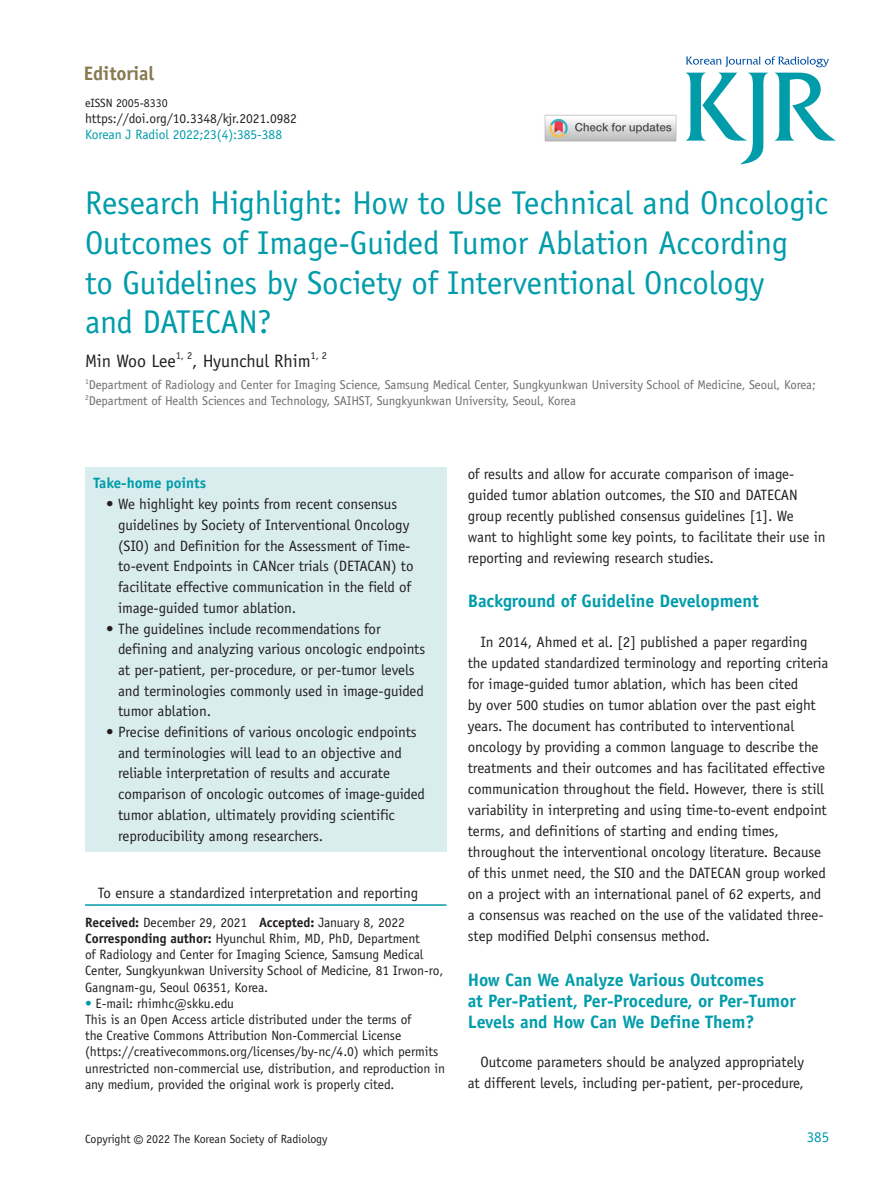
<style>
.page{position:relative;width:893px;height:1191px;background:#fff}
.page>*{position:absolute;margin:0;border:0;box-sizing:border-box;transform-origin:0 0}
.t1{font:33px/39.6px "Officina Sans Std";letter-spacing:-.005em;color:#009caa}
.t2{font:700 19.5px "Officina Sans Std";letter-spacing:-.005em;color:#887a51}
.t3{font:700 18px/21px "Officina Sans Std";letter-spacing:-.005em;color:#009caa}
.t4{font:18px "Officina Sans Std";letter-spacing:-.005em;color:#231f20}
.t5{font:15px/21px "Officina Sans Std";letter-spacing:-.005em;color:#231f20}
.t6{font:700 15px "Officina Sans Std";letter-spacing:-.005em;color:#009caa}
.t7{font:15px "Officina Sans Std";color:#009caa}
.t8{font:13.5px/16.2px "Officina Sans Std";letter-spacing:-.005em;color:#231f20}
.t9{font:13.5px "Officina Sans Std";letter-spacing:-.005em;color:#009caa}
.t10{font:12.75px/15.3px "Officina Sans Std";letter-spacing:-.005em;color:#6c6d70}
.t11{font:12px "Officina Sans Std";letter-spacing:-.005em;color:#231f20}
.s1{font-weight:700}
.s2{color:#009caa}
.s3{font-family:"Arial"}
</style>
<div class="page">
<svg style="left:686px;top:73px;width:150px;height:91px"></svg>
<svg style="left:686px;top:56px;width:143px;height:11px"></svg>
<img style="left:544px;top:114px;width:133px;height:28px">
<div style="left:85px;top:467px;width:361px;height:384px;background:#d9edef"></div>
<hr style="left:85px;top:904px;width:361px;height:1px;background:#009caa">
<h2 class="t2" style="left:84px;top:61px;width:72px">Editorial</h2>
<p class="t11" style="left:85px;top:96px;width:84px">eISSN 2005-8330</p>
<p class="t8" style="left:85px;top:110px;width:213px">https://doi.org/10.3348/kjr.2021.0982</p>
<p class="t9" style="left:85px;top:127px;width:199px">Korean J Radiol 2022;23(4):385-388</p>
<h1 class="t1" style="left:85px;top:183px;width:745px">Research Highlight: How to Use Technical and Oncologic Outcomes of Image-Guided Tumor Ablation According<br>to Guidelines by Society of Interventional Oncology<br>and DATECAN?</h1>
<p class="t4" style="left:85px;top:350px;width:244px">Min Woo Lee<sup>1,</sup> <sup>2</sup>, Hyunchul Rhim<sup>1,</sup> <sup>2</sup></p>
<p class="t10" style="left:85px;top:377px;width:732px"><sup>1</sup>Department of Radiology and Center for Imaging Science, Samsung Medical Center, Sungkyunkwan University School of Medicine, Seoul, Korea;<br><sup>2</sup>Department of Health Sciences and Technology, SAIHST, Sungkyunkwan University, Seoul, Korea</p>
<p class="t6" style="left:94px;top:474px;width:114px">Take-home points</p>
<p class="t5" style="left:118px;top:494px;width:297px;text-indent:-12px">• We highlight key points from recent consensus guidelines by Society of Interventional Oncology (SIO) and Definition for the Assessment of Time&shy;to-event Endpoints in CANcer trials (DETACAN) to facilitate effective communication in the field of image-guided tumor ablation.</p>
<p class="t5" style="left:118px;top:618px;width:309px;text-indent:-12px">• The guidelines include recommendations for defining and analyzing various oncologic endpoints at per-patient, per-procedure, or per-tumor levels and terminologies commonly used in image-guided tumor ablation.</p>
<p class="t5" style="left:118px;top:721px;width:308px;text-indent:-12px">• Precise definitions of various oncologic endpoints and terminologies will lead to an objective and reliable interpretation of results and accurate comparison of oncologic outcomes of image-guided tumor ablation, ultimately providing scientific reproducibility among researchers.</p>
<p class="t5" style="left:98px;top:882px;width:322px">To ensure a standardized interpretation and reporting</p>
<p class="t8" style="left:85px;top:914px;width:360px"><span class="s1">Received:</span> December 29, 2021 <span class="s1">Accepted:</span> January 8, 2022<br><span class="s1">Corresponding author:</span> Hyunchul Rhim, MD, PhD, Department<br>of Radiology and Center for Imaging Science, Samsung Medical Center, Sungkyunkwan University School of Medicine, 81 Irwon-ro, Gangnam-gu, Seoul 06351, Korea.</p>
<p class="t8" style="left:85px;top:995px;width:362px"><span class="s2">•</span> E-mail: rhimhc@skku.edu<br>This is an Open Access article distributed under the terms of<br>the Creative Commons Attribution Non-Commercial License (https://creativecommons.org/licenses/by-nc/4.0) which permits unrestricted non-commercial use, distribution, and reproduction in any medium, provided the original work is properly cited.</p>
<p class="t5" style="left:468px;top:463px;width:359px">of results and allow for accurate comparison of image&shy;guided tumor ablation outcomes, the SIO and DATECAN group recently published consensus guidelines [1]. We want to highlight some key points, to facilitate their use in reporting and reviewing research studies.</p>
<p class="t3" style="left:468px;top:590px;width:293px">Background of Guideline Development</p>
<p class="t5" style="left:468px;top:631px;width:362px;text-indent:13px">In 2014, Ahmed et al. [2] published a paper regarding the updated standardized terminology and reporting criteria for image-guided tumor ablation, which has been cited<br>by over 500 studies on tumor ablation over the past eight years. The document has contributed to interventional oncology by providing a common language to describe the treatments and their outcomes and has facilitated effective communication throughout the field. However, there is still variability in interpreting and using time-to-event endpoint terms, and definitions of starting and ending times, throughout the interventional oncology literature. Because of this unmet need, the SIO and the DATECAN group worked on a project with an international panel of 62 experts, and a consensus was reached on the use of the validated three&shy;step modified Delphi consensus method.</p>
<p class="t3" style="left:468px;top:968px;width:330px">How Can We Analyze Various Outcomes<br>at Per-Patient, Per-Procedure, or Per-Tumor<br>Levels and How Can We Define Them?</p>
<p class="t5" style="left:468px;top:1051px;width:338px;text-align:right">Outcome parameters should be analyzed appropriately at different levels, including per-patient, per-procedure,</p>
<p class="t11" style="left:85px;top:1132px;width:244px">Copyright <span class="s3">©</span> 2022 The Korean Society of Radiology</p>
<p class="t7" style="left:807px;top:1128px;width:24px">385</p>
</div>
